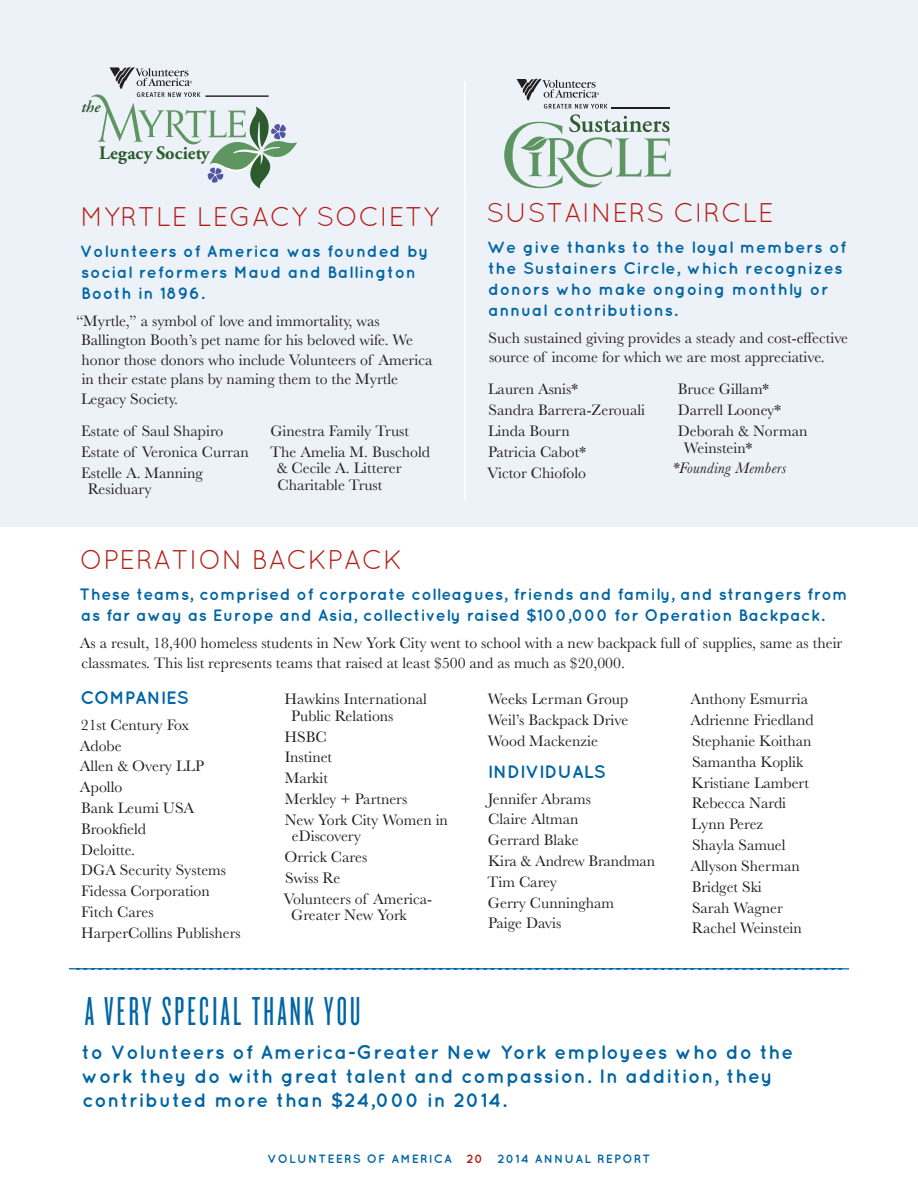
<style>
.page{position:relative;width:918px;height:1188px;background:#fff}
.page>*{position:absolute;margin:0;border:0;box-sizing:border-box;transform-origin:0 0}
.t1{font:42px "Knockout HTF26 Junior Flyweight";letter-spacing:.075em;color:#0065a4}
.Donor_-_H1{font:27px "Quicksand";letter-spacing:.02em;color:#b41d15}
.Intro_text{font:700 19.5px/24px "Quicksand";letter-spacing:.05em;color:#0065a4}
.t2{font:700 18.9px "Adobe Garamond Pro";color:#2c5b2d}
.Donor_-_Body{font:700 18px "Quicksand";color:#0065a4}
.Intro_text-2{font:700 16.5px/21px "Quicksand";letter-spacing:.05em;color:#0065a4}
.Intro_text-3{font:700 16.5px/21px "Quicksand";letter-spacing:.03em;color:#0065a4}
.t3{font:italic 600 16.5px "Adobe Garamond Pro";color:#2c5b2d}
.Donor_-_Body-2{font:15.75px/16.5px "Baskerville";color:#231f20}
.Donor_intro{font:15.75px/19.5px "Baskerville";color:#231f20}
.Donor_-_Body-3{font:italic 15.75px "Baskerville";letter-spacing:.02em;color:#231f20}
.t4{font:700 12px "Quicksand";letter-spacing:.1em;color:#0065a4}
.s1{color:#b41d15}
</style>
<div class="page">
<div style="left:0;top:0;width:918px;height:526px;background:#edf2f8"></div>
<svg style="left:504px;top:79px;width:167px;height:109px"></svg>
<svg style="left:91px;top:67px;width:206px;height:122px"></svg>
<svg style="left:69px;top:968px;width:780px;height:2px;background:#3b88b8"></svg>
<svg style="left:464px;top:81px;width:2px;height:420px"></svg>
<p class="t3" style="left:81px;top:98px;width:21px">the</p>
<p class="t2" style="left:99px;top:142px;width:112px">Legacy Society</p>
<p class="Donor_-_H1" style="left:80px;top:201px;width:361px">MYRTLE LEGACY SOCIETY</p>
<p class="Intro_text-2" style="left:80px;top:240px;width:350px">Volunteers of America was founded by social reformers Maud and Ballington<br>Booth in 1896.</p>
<p class="Donor_intro" style="left:81px;top:311px;width:353px;text-indent:-5px">“Myrtle,” a symbol of love and immortality, was Ballington Booth’s pet name for his beloved wife. We honor those donors who include Volunteers of America in their estate plans by naming them to the Myrtle Legacy Society.</p>
<p class="Donor_-_Body-2" style="left:81px;top:423px;width:144px">Estate of Saul Shapiro</p>
<p class="Donor_-_Body-2" style="left:81px;top:444px;width:169px">Estate of Veronica Curran</p>
<p class="Donor_-_Body-2" style="left:88px;top:464px;width:117px;text-indent:-7px">Estelle A. Manning<br>Residuary</p>
<p class="Donor_-_Body-2" style="left:271px;top:423px;width:140px">Ginestra Family Trust</p>
<p class="Donor_-_Body-2" style="left:277px;top:444px;width:155px;text-indent:-7px">The Amelia M. Buschold &amp; Cecile A. Litterer<br>Charitable Trust</p>
<p class="Donor_-_H1" style="left:487px;top:197px;width:289px">SUSTAINERS CIRCLE</p>
<p class="Intro_text-2" style="left:487px;top:236px;width:361px">We give thanks to the loyal members of the Sustainers Circle, which recognizes donors who make ongoing monthly or annual contributions.</p>
<p class="Donor_intro" style="left:489px;top:328px;width:361px">Such sustained giving provides a steady and cost-effective source of income for which we are most appreciative.</p>
<p class="Donor_-_Body-2" style="left:488px;top:381px;width:91px">Lauren Asnis*</p>
<p class="Donor_-_Body-2" style="left:489px;top:402px;width:158px">Sandra Barrera-Zerouali</p>
<p class="Donor_-_Body-2" style="left:488px;top:423px;width:83px">Linda Bourn</p>
<p class="Donor_-_Body-2" style="left:488px;top:444px;width:99px">Patricia Cabot*</p>
<p class="Donor_-_Body-2" style="left:487px;top:465px;width:100px">Victor Chiofolo</p>
<p class="Donor_-_Body-2" style="left:678px;top:381px;width:93px">Bruce Gillam*</p>
<p class="Donor_-_Body-2" style="left:678px;top:402px;width:105px">Darrell Looney*</p>
<p class="Donor_-_Body-2" style="left:684px;top:423px;width:125px;text-indent:-6px">Deborah &amp; Norman<br>Weinstein*</p>
<p class="Donor_-_Body-3" style="left:672px;top:458px;width:116px">*Founding Members</p>
<p class="Donor_-_H1" style="left:80px;top:544px;width:324px">OPERATION BACKPACK</p>
<p class="Intro_text-3" style="left:80px;top:583px;width:770px">These teams, comprised of corporate colleagues, friends and family, and strangers from as far away as Europe and Asia, collectively raised $100,000 for Operation Backpack.</p>
<p class="Donor_intro" style="left:80px;top:633px;width:764px">As a result, 18,400 homeless students in New York City went to school with a new backpack full of supplies, same as their classmates. This list represents teams that raised at least $500 and as much as $20,000.</p>
<p class="Donor_-_Body" style="left:80px;top:687px;width:110px">COMPANIES</p>
<p class="Donor_-_Body-2" style="left:81px;top:717px;width:110px">21st Century Fox</p>
<p class="Donor_-_Body-2" style="left:80px;top:737px;width:43px">Adobe</p>
<p class="Donor_-_Body-2" style="left:80px;top:758px;width:126px">Allen &amp; Overy LLP</p>
<p class="Donor_-_Body-2" style="left:80px;top:779px;width:44px">Apollo</p>
<p class="Donor_-_Body-2" style="left:81px;top:800px;width:115px">Bank Leumi USA</p>
<p class="Donor_-_Body-2" style="left:81px;top:821px;width:67px">Brookfield</p>
<p class="Donor_-_Body-2" style="left:81px;top:842px;width:56px">Deloitte.</p>
<p class="Donor_-_Body-2" style="left:81px;top:862px;width:146px">DGA Security Systems</p>
<p class="Donor_-_Body-2" style="left:81px;top:883px;width:130px">Fidessa Corporation</p>
<p class="Donor_-_Body-2" style="left:81px;top:904px;width:74px">Fitch Cares</p>
<p class="Donor_-_Body-2" style="left:81px;top:925px;width:161px">HarperCollins Publishers</p>
<p class="Donor_-_Body-2" style="left:488px;top:691px;width:142px">Weeks Lerman Group</p>
<p class="Donor_-_Body-2" style="left:488px;top:712px;width:142px">Weil’s Backpack Drive</p>
<p class="Donor_-_Body-2" style="left:488px;top:733px;width:112px">Wood Mackenzie</p>
<p class="Donor_-_Body" style="left:488px;top:761px;width:120px">INDIVIDUALS</p>
<p class="Donor_-_Body-2" style="left:488px;top:790px;width:105px">Jennifer Abrams</p>
<p class="Donor_-_Body-2" style="left:488px;top:811px;width:92px">Claire Altman</p>
<p class="Donor_-_Body-2" style="left:488px;top:832px;width:92px">Gerrard Blake</p>
<p class="Donor_-_Body-2" style="left:488px;top:853px;width:169px">Kira &amp; Andrew Brandman</p>
<p class="Donor_-_Body-2" style="left:488px;top:874px;width:71px">Tim Carey</p>
<p class="Donor_-_Body-2" style="left:488px;top:895px;width:128px">Gerry Cunningham</p>
<p class="Donor_-_Body-2" style="left:488px;top:915px;width:75px">Paige Davis</p>
<p class="Donor_-_Body-2" style="left:690px;top:691px;width:119px">Anthony Esmurria</p>
<p class="Donor_-_Body-2" style="left:690px;top:712px;width:125px">Adrienne Friedland</p>
<p class="Donor_-_Body-2" style="left:692px;top:733px;width:121px">Stephanie Koithan</p>
<p class="Donor_-_Body-2" style="left:692px;top:754px;width:113px">Samantha Koplik</p>
<p class="Donor_-_Body-2" style="left:692px;top:775px;width:119px">Kristiane Lambert</p>
<p class="Donor_-_Body-2" style="left:692px;top:795px;width:96px">Rebecca Nardi</p>
<p class="Donor_-_Body-2" style="left:692px;top:816px;width:73px">Lynn Perez</p>
<p class="Donor_-_Body-2" style="left:692px;top:837px;width:95px">Shayla Samuel</p>
<p class="Donor_-_Body-2" style="left:690px;top:858px;width:111px">Allyson Sherman</p>
<p class="Donor_-_Body-2" style="left:692px;top:879px;width:72px">Bridget Ski</p>
<p class="Donor_-_Body-2" style="left:692px;top:899px;width:92px">Sarah Wagner</p>
<p class="Donor_-_Body-2" style="left:692px;top:920px;width:112px">Rachel Weinstein</p>
<p class="Donor_-_Body-2" style="left:291px;top:691px;width:137px;text-indent:-7px">Hawkins International<br>Public Relations</p>
<p class="Donor_-_Body-2" style="left:285px;top:729px;width:44px">HSBC</p>
<p class="Donor_-_Body-2" style="left:285px;top:749px;width:49px">Instinet</p>
<p class="Donor_-_Body-2" style="left:285px;top:770px;width:45px">Markit</p>
<p class="Donor_-_Body-2" style="left:285px;top:791px;width:124px">Merkley + Partners</p>
<p class="Donor_-_Body-2" style="left:292px;top:812px;width:158px;text-indent:-7px">New York City Women in eDiscovery</p>
<p class="Donor_-_Body-2" style="left:284px;top:849px;width:84px">Orrick Cares</p>
<p class="Donor_-_Body-2" style="left:285px;top:870px;width:57px">Swiss Re</p>
<p class="Donor_-_Body-2" style="left:291px;top:891px;width:142px;text-indent:-8px">Volunteers of America-<br>Greater New York</p>
<h2 class="t1" style="left:85px;top:990px;width:277px">A VERY SPECIAL THANK YOU</h2>
<p class="Intro_text" style="left:81px;top:1040px;width:714px">to Volunteers of America-Greater New York employees who do the work they do with great talent and compassion. In addition, they contributed more than $24,000 in 2014.</p>
<p class="t4" style="left:268px;top:1151px;width:384px">VOLUNTEERS OF AMERICA <span class="s1">20</span> 2014 ANNUAL REPORT</p>
</div>
